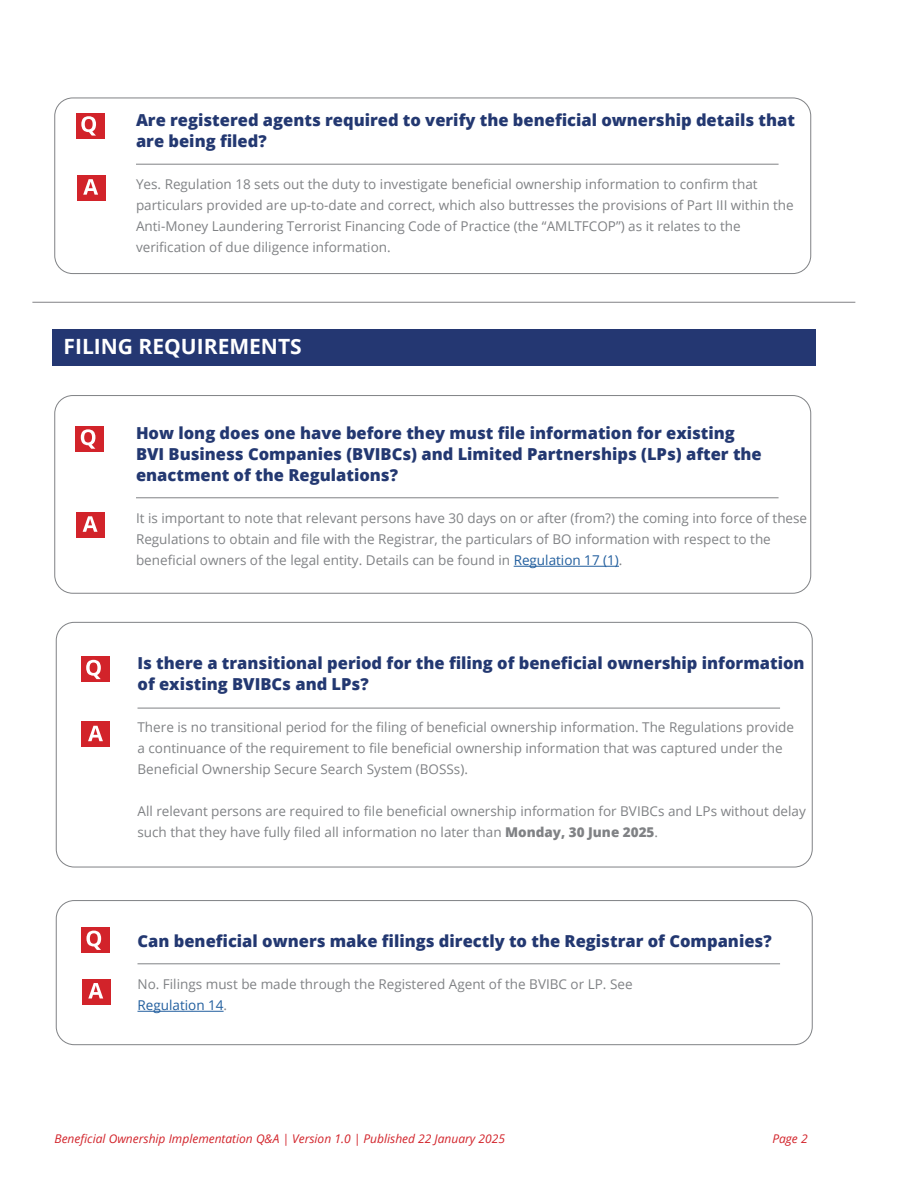
<style>
.page{position:relative;width:918px;height:1188px;background:#fff}
.page>*{position:absolute;margin:0;border:0;box-sizing:border-box;transform-origin:0 0}
.t1{font:700 21px "Open Sans";color:#fff}
.t2{font:800 16.5px/21px "Open Sans";color:#233871}
.t3{font:13.5px/21px "Open Sans";color:#808285}
.t4{font:italic 12px "Open Sans";color:#d2232a}
.s1{color:#215e9e}
.s2{font-weight:800}
</style>
<div class="page">
<div style="left:54px;top:98px;width:757px;height:176px;border:1px solid #808285;border-radius:18px"></div>
<div style="left:54px;top:395px;width:757px;height:199px;border:1px solid #808285;border-radius:18px"></div>
<hr style="left:136px;top:164px;width:643px;height:1px;background:#808285">
<hr style="left:514px;top:566px;width:105px;height:1px;background:#215e9e">
<hr style="left:136px;top:497px;width:643px;height:1px;background:#808285">
<div style="left:56px;top:622px;width:757px;height:245px;border:1px solid #808285;border-radius:18px"></div>
<hr style="left:138px;top:708px;width:642px;height:1px;background:#808285">
<div style="left:53px;top:329px;width:763px;height:37px;background:#243772"></div>
<hr style="left:138px;top:1011px;width:86px;height:1px;background:#215e9e">
<div style="left:56px;top:900px;width:757px;height:145px;border:1px solid #808285;border-radius:18px"></div>
<hr style="left:138px;top:963px;width:642px;height:1px;background:#808285">
<div style="left:76px;top:113px;width:29px;height:26px;background:#d2232a"></div>
<svg style="left:81px;top:116px;width:15px;height:20px"></svg>
<div style="left:77px;top:175px;width:28px;height:26px;background:#d2232a"></div>
<svg style="left:83px;top:179px;width:15px;height:16px"></svg>
<div style="left:75px;top:426px;width:29px;height:26px;background:#d2232a"></div>
<svg style="left:81px;top:429px;width:14px;height:20px"></svg>
<div style="left:76px;top:512px;width:29px;height:26px;background:#d2232a"></div>
<svg style="left:83px;top:516px;width:15px;height:16px"></svg>
<div style="left:81px;top:657px;width:29px;height:25px;background:#d2232a"></div>
<svg style="left:86px;top:660px;width:15px;height:19px"></svg>
<div style="left:81px;top:721px;width:29px;height:26px;background:#d2232a"></div>
<svg style="left:88px;top:726px;width:15px;height:15px"></svg>
<div style="left:81px;top:927px;width:29px;height:26px;background:#d2232a"></div>
<svg style="left:86px;top:931px;width:15px;height:19px"></svg>
<div style="left:82px;top:979px;width:29px;height:25px;background:#d2232a"></div>
<svg style="left:88px;top:983px;width:15px;height:16px"></svg>
<hr style="left:32px;top:302px;width:823px;height:1px;background:#818285">
<p class="t2" style="left:136px;top:109px;width:660px">Are registered agents required to verify the beneficial ownership details that are being filed?</p>
<p class="t3" style="left:136px;top:173px;width:659px">Yes. Regulation 18 sets out the duty to investigate beneficial ownership information to confirm that particulars provided are up-to-date and correct, which also buttresses the provisions of Part III within the Anti-Money Laundering Terrorist Financing Code of Practice (the “AMLTFCOP”) as it relates to the verification of due diligence information.</p>
<h1 class="t1" style="left:64px;top:332px;width:240px">FILING REQUIREMENTS</h1>
<p class="t2" style="left:136px;top:422px;width:627px">How long does one have before they must file information for existing<br>BVI Business Companies (BVIBCs) and Limited Partnerships (LPs) after the enactment of the Regulations?</p>
<p class="t3" style="left:136px;top:507px;width:673px">It is important to note that relevant persons have 30 days on or after (from?) the coming into force of these<br>Regulations to obtain and file with the Registrar, the particulars of BO information with respect to the beneficial owners of the legal entity. Details can be found in <span class="s1">Regulation 17 (1)</span>.</p>
<p class="t2" style="left:138px;top:652px;width:669px">Is there a transitional period for the filing of beneficial ownership information of existing BVIBCs and LPs?</p>
<p class="t3" style="left:138px;top:716px;width:658px">There is no transitional period for the filing of beneficial ownership information. The Regulations provide a continuance of the requirement to file beneficial ownership information that was captured under the<br>Beneficial Ownership Secure Search System (BOSSs).</p>
<p class="t3" style="left:138px;top:800px;width:670px">All relevant persons are required to file beneficial ownership information for BVIBCs and LPs without delay such that they have fully filed all information no later than <span class="s2">Monday, 30 June 2025</span>.</p>
<p class="t2" style="left:138px;top:930px;width:636px">Can beneficial owners make filings directly to the Registrar of Companies?</p>
<p class="t3" style="left:138px;top:974px;width:497px">No. Filings must be made through the Registered Agent of the BVIBC or LP. See<br><span class="s1">Regulation 14</span>.</p>
<p class="t4" style="left:55px;top:1130px;width:452px">Beneficial Ownership Implementation Q&amp;A | Version 1.0 | Published 22 January 2025</p>
<p class="t4" style="left:772px;top:1130px;width:37px">Page 2</p>
</div>
